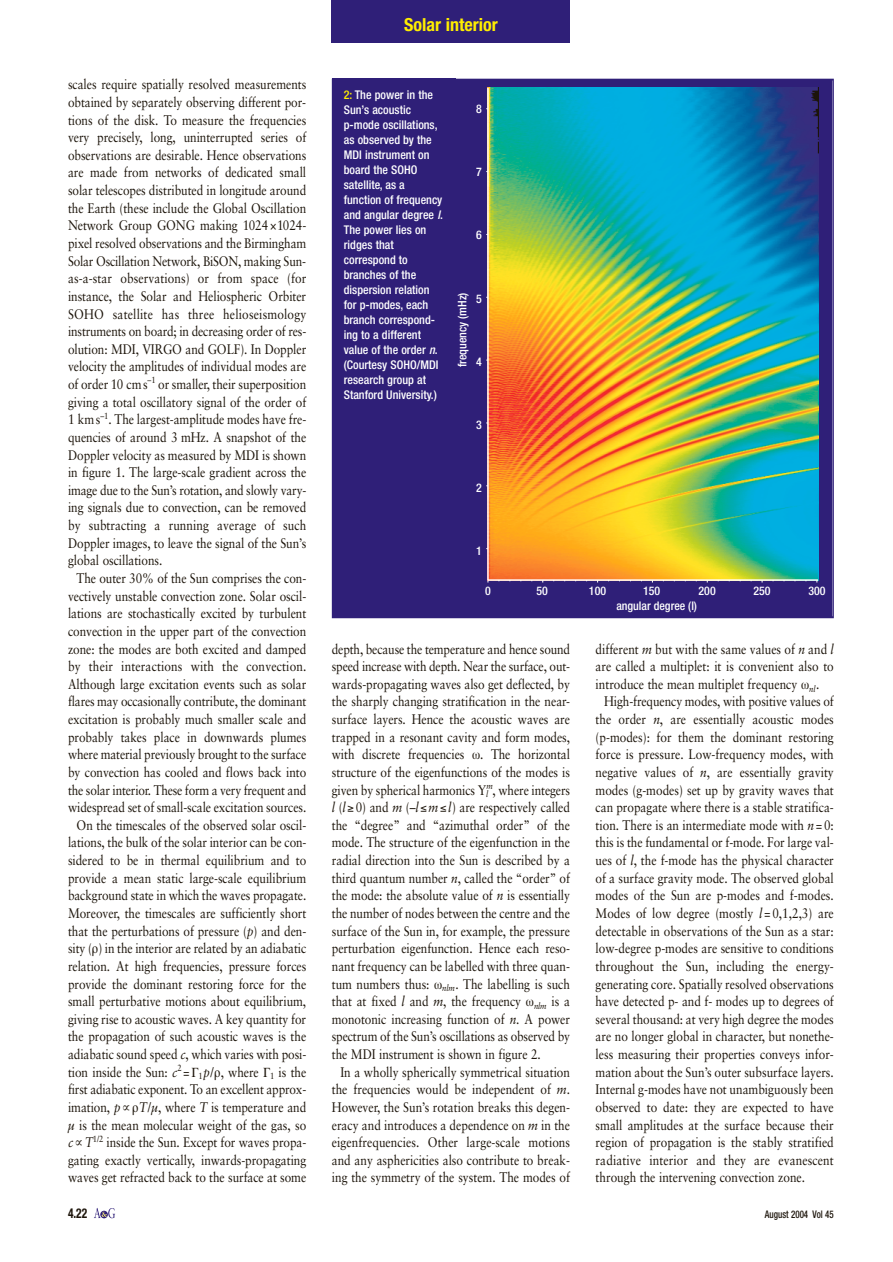
<style>
.page{position:relative;width:893px;height:1262px;background:#fff}
.page>*{position:absolute;margin:0;border:0;box-sizing:border-box;transform-origin:0 0}
.t1{font:700 condensed 18px "Helvetica Neue";color:#fe0}
.t2{font:13.8px/17.7px "Sabon";letter-spacing:-.005em;color:#1c140a;text-align:justify;scale:.85 1}
.t3{font:700 condensed 13.5px "Helvetica Neue";color:#1c140a;scale:.85 1}
.t4{font:500 condensed 12px/15px "Helvetica Neue";color:#fff}
.t5{font:500 condensed 11.85px "Helvetica Neue";color:#fff}
.t6{font:500 condensed 10.5px "Helvetica Neue";color:#1c140a;scale:.85 1}
.s1{font-style:italic}
.s2{color:#fe0}
</style>
<div class="page">
<div style="left:332px;top:0;width:238px;height:43px;background:#2f1f78"></div>
<svg style="left:94px;top:1208px;width:21px;height:10px"></svg>
<div style="left:424px;top:80px;width:408px;height:536px;background:#2f1f78"></div>
<img style="left:488px;top:88px;width:330px;height:491px">
<hr style="left:488px;top:579px;width:330px;height:2px;background:#fff">
<hr style="left:487px;top:88px;width:1px;height:492px;background:#fff">
<div style="left:332px;top:79px;width:123px;height:539px;background:#2f1f78"></div>
<p class="t2" style="left:68px;top:77px;width:282px">scales require spatially resolved measurements obtained by separately observing different por&shy;tions of the disk. To measure the frequencies very precisely, long, uninterrupted series of observations are desirable. Hence observations are made from networks of dedicated small solar telescopes distributed in longitude around the Earth (these include the Global Oscillation Network Group GONG making 1024 1024- pixel resolved observations and the Birmingham Solar Oscillation Network, BiSON, making Sun&shy;as-a-star observations) or from space (for instance, the Solar and Heliospheric Orbiter SOHO satellite has three helioseismology instruments on board; in decreasing order of res&shy;olution: MDI, VIRGO and GOLF). In Doppler velocity the amplitudes of individual modes are of order 10 cms<sup>–1</sup> or smaller, their superposition giving a total oscillatory signal of the order of 1 km s<sup>–1</sup>. The largest-amplitude modes have fre&shy;quencies of around 3 mHz. A snapshot of the Doppler velocity as measured by MDI is shown in figure 1. The large-scale gradient across the image due to the Sun’s rotation, and slowly vary&shy;ing signals due to convection, can be removed by subtracting a running average of such Doppler images, to leave the signal of the Sun’s global oscillations.</p>
<p class="t2" style="left:68px;top:570px;width:282px;text-align:right">The outer 30% of the Sun comprises the con&shy;vectively unstable convection zone. Solar oscil&shy;lations are stochastically excited by turbulent convection in the upper part of the convection zone: the modes are both excited and damped by their interactions with the convection.<br>Although large excitation events such as solar flares may occasionally contribute, the dominant excitation is probably much smaller scale and probably takes place in downwards plumes where material previously brought to the surface by convection has cooled and flows back into the solar interior. These form a very frequent and widespread set of small-scale excitation sources.<br>On the timescales of the observed solar oscil&shy;lations, the bulk of the solar interior can be con&shy;sidered to be in thermal equilibrium and to provide a mean static large-scale equilibrium background state in which the waves propagate.<br>Moreover, the timescales are sufficiently short that the perturbations of pressure (<span class="s1">p</span>) and den&shy;sity ( ) in the interior are related by an adiabatic relation. At high frequencies, pressure forces provide the dominant restoring force for the small perturbative motions about equilibrium, giving rise to acoustic waves. A key quantity for the propagation of such acoustic waves is the adiabatic sound speed <span class="s1">c</span>, which varies with posi&shy;tion inside the Sun: <span class="s1">c</span><sup>2</sup> = <sub>1</sub><span class="s1">p</span>/ , where <sub>1</sub> is the first adiabatic exponent. To an excellent approx&shy;imation, <span class="s1">p</span>∝ <span class="s1">T</span>/<span class="s1">µ</span>, where <span class="s1">T</span> is temperature and <span class="s1">µ</span> is the mean molecular weight of the gas, so <span class="s1">c</span>∝<span class="s1">T</span><sup>1/2</sup> inside the Sun. Except for waves propa&shy;gating exactly vertically, inwards-propagating waves get refracted back to the surface at some</p>
<h1 class="t1" style="left:404px;top:18px;width:95px">Solar interior</h1>
<p class="t4" style="left:344px;top:88px;width:101px"><span class="s2">2:</span> The power in the<br>Sun’s acoustic p-mode oscillations, as observed by the<br>MDI instrument on board the SOHO satellite, as a function of frequency and angular degree <span class="s1">l</span>.<br>The power lies on ridges that correspond to branches of the dispersion relation for p-modes, each branch correspond&shy;ing to a different value of the order <span class="s1">n</span>. (Courtesy SOHO/MDI research group at<br>Stanford University.)</p>
<p class="t5" style="left:476px;top:105px;width:7px">8</p>
<p class="t5" style="left:476px;top:168px;width:7px">7</p>
<p class="t5" style="left:476px;top:231px;width:7px">6</p>
<p class="t5" style="left:458px;top:367px;width:76px;rotate:-90deg">frequency (mHz)</p>
<p class="t5" style="left:476px;top:294px;width:7px">5</p>
<p class="t5" style="left:476px;top:357px;width:7px">4</p>
<p class="t5" style="left:476px;top:420px;width:7px">3</p>
<p class="t5" style="left:476px;top:483px;width:7px">2</p>
<p class="t5" style="left:476px;top:546px;width:7px">1</p>
<p class="t5" style="left:485px;top:586px;width:7px">0</p>
<p class="t5" style="left:536px;top:586px;width:13px">50</p>
<p class="t5" style="left:589px;top:586px;width:19px">100</p>
<p class="t5" style="left:643px;top:586px;width:19px">150</p>
<p class="t5" style="left:698px;top:586px;width:19px">200</p>
<p class="t5" style="left:753px;top:586px;width:19px">250</p>
<p class="t5" style="left:808px;top:586px;width:19px">300</p>
<p class="t5" style="left:616px;top:601px;width:82px">angular degree (l)</p>
<p class="t2" style="left:332px;top:641px;width:282px">depth, because the temperature and hence sound speed increase with depth. Near the surface, out&shy;wards-propagating waves also get deflected, by the sharply changing stratification in the near&shy;surface layers. Hence the acoustic waves are trapped in a resonant cavity and form modes, with discrete frequencies . The horizontal structure of the eigenfunctions of the modes is given by spherical harmonics Y<sub>l</sub><sup>m</sup>, where integers <span class="s1">l</span> (<span class="s1">l</span> ≥ 0) and <span class="s1">m</span> (–<span class="s1">l</span> ≤ <span class="s1">m</span> ≤ <span class="s1">l</span>) are respectively called the “degree” and “azimuthal order” of the mode. The structure of the eigenfunction in the radial direction into the Sun is described by a third quantum number <span class="s1">n</span>, called the “order” of the mode: the absolute value of <span class="s1">n</span> is essentially the number of nodes between the centre and the surface of the Sun in, for example, the pressure perturbation eigenfunction. Hence each reso&shy;nant frequency can be labelled with three quan&shy;tum numbers thus: <sub>nlm</sub>. The labelling is such that at fixed <span class="s1">l</span> and <span class="s1">m</span>, the frequency <sub>nlm</sub> is a monotonic increasing function of <span class="s1">n</span>. A power spectrum of the Sun’s oscillations as observed by the MDI instrument is shown in figure 2.</p>
<p class="t2" style="left:332px;top:1064px;width:282px;text-indent:9px">In a wholly spherically symmetrical situation the frequencies would be independent of <span class="s1">m</span>.<br>However, the Sun’s rotation breaks this degen&shy;eracy and introduces a dependence on <span class="s1">m</span> in the eigenfrequencies. Other large-scale motions and any asphericities also contribute to break&shy;ing the symmetry of the system. The modes of</p>
<p class="t2" style="left:595px;top:641px;width:282px">different <span class="s1">m</span> but with the same values of <span class="s1">n</span> and <span class="s1">l </span>are called a multiplet: it is convenient also to introduce the mean multiplet frequency <sub>nl</sub>.</p>
<p class="t2" style="left:595px;top:694px;width:282px;text-indent:9px">High-frequency modes, with positive values of the order <span class="s1">n</span>, are essentially acoustic modes (p-modes): for them the dominant restoring force is pressure. Low-frequency modes, with negative values of <span class="s1">n</span>, are essentially gravity modes (g-modes) set up by gravity waves that can propagate where there is a stable stratifica&shy;tion. There is an intermediate mode with <span class="s1">n</span> = 0: this is the fundamental or f-mode. For large val&shy;ues of <span class="s1">l</span>, the f-mode has the physical character of a surface gravity mode. The observed global modes of the Sun are p-modes and f-modes.<br>Modes of low degree (mostly <span class="s1">l</span> = 0,1,2,3) are detectable in observations of the Sun as a star: low-degree p-modes are sensitive to conditions throughout the Sun, including the energy&shy;generating core. Spatially resolved observations have detected p- and f- modes up to degrees of several thousand: at very high degree the modes are no longer global in character, but nonethe&shy;less measuring their properties conveys infor&shy;mation about the Sun’s outer subsurface layers.<br>Internal g-modes have not unambiguously been observed to date: they are expected to have small amplitudes at the surface because their region of propagation is the stably stratified radiative interior and they are evanescent through the intervening convection zone.</p>
<p class="t3" style="left:68px;top:1208px;width:24px">4.22</p>
<p class="t6" style="left:765px;top:1210px;width:82px">August 2004 Vol 45</p>
</div>
